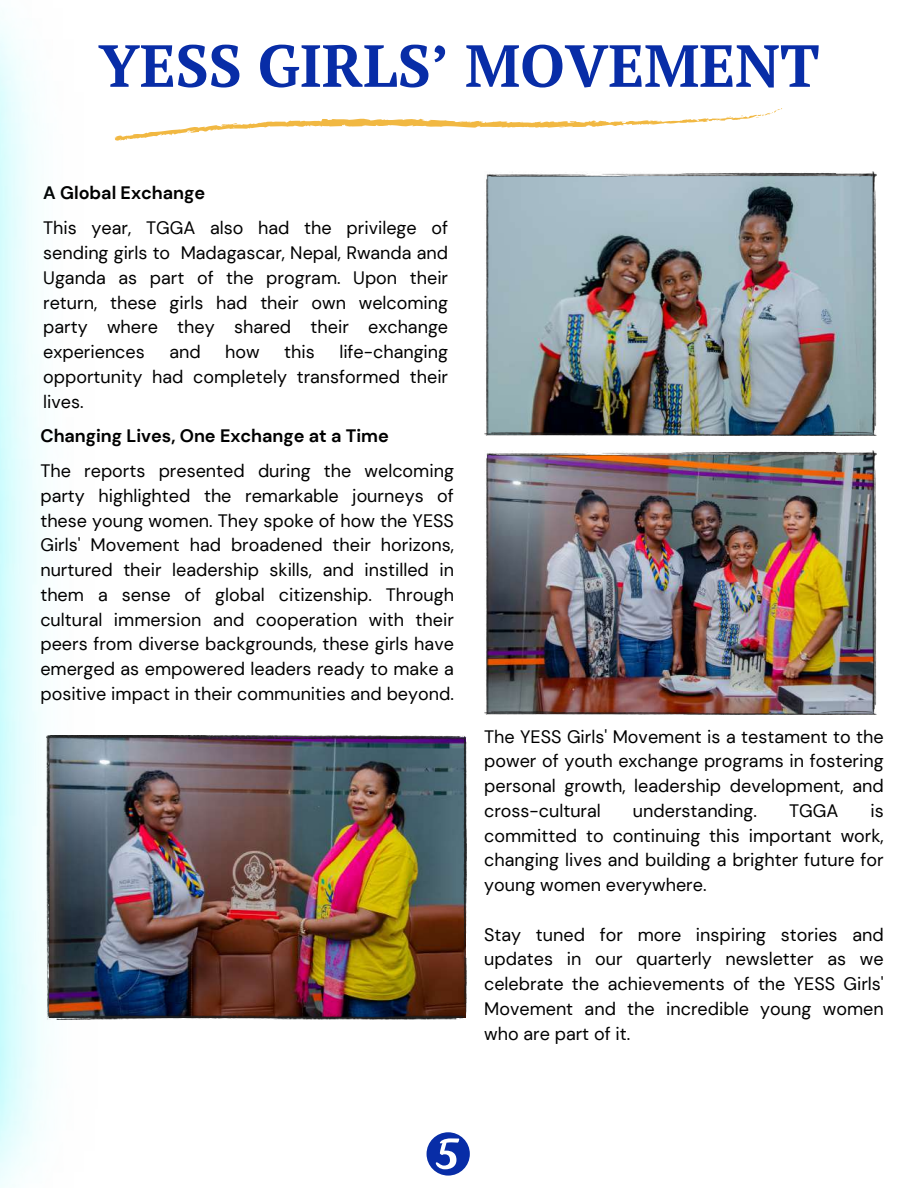
<style>
.page{position:relative;width:918px;height:1188px;background:#fff}
.page>*{position:absolute;margin:0;border:0;box-sizing:border-box;transform-origin:0 0}
.t1{font:700 59.25px "PT Serif";color:#082da7}
.t2{font:18px/24.8px "DM Sans";color:#000;text-align:justify}
.t3{font:700 18px "DM Sans";color:#000}
</style>
<div class="page">
<svg style="left:114px;top:108px;width:668px;height:33px"></svg>
<img style="left:484px;top:172px;width:393px;height:264px">
<img style="left:484px;top:451px;width:393px;height:264px">
<img style="left:98px;top:735px;width:368px;height:284px">
<img style="left:0;top:22px;width:98px;height:1166px">
<svg style="left:427px;top:1132px;width:42px;height:43px"></svg>
<h1 class="t1" style="left:98px;top:25px;width:723px">YESS GIRLS’ MOVEMENT</h1>
<p class="t3" style="left:43px;top:181px;width:164px">A Global Exchange</p>
<p class="t2" style="left:43px;top:216px;width:406px">This year, TGGA also had the privilege of sending girls to Madagascar, Nepal, Rwanda and Uganda as part of the program. Upon their return, these girls had their own welcoming party where they shared their exchange experiences</p>
<p class="t2" style="left:43px;top:340px;width:406px;text-indent:296px">life-changing opportunity had completely transformed their lives.</p>
<p class="t3" style="left:40px;top:424px;width:350px">Changing Lives, One Exchange at a Time</p>
<p class="t2" style="left:40px;top:459px;width:415px">The reports presented during the welcoming party highlighted the remarkable journeys of these young women. They spoke of how the YESS Girls' Movement had broadened their horizons, nurtured their leadership skills, and instilled in them a sense of global citizenship. Through cultural immersion and cooperation with their peers from diverse backgrounds, these girls have emerged as empowered leaders ready to make a positive impact in their communities and beyond.</p>
<p class="t2" style="left:169px;top:340px;width:33px">and</p>
<p class="t2" style="left:225px;top:340px;width:36px">how</p>
<p class="t2" style="left:284px;top:340px;width:32px">this</p>
<p class="t2" style="left:484px;top:724px;width:401px">The YESS Girls' Movement is a testament to the power of youth exchange programs in fostering personal growth, leadership development, and cross-cultural</p>
<p class="t2" style="left:484px;top:798px;width:401px;text-indent:386px">is committed to continuing this important work, changing lives and building a brighter future for young women everywhere.</p>
<p class="t2" style="left:484px;top:922px;width:401px">Stay tuned for more inspiring stories and updates in our quarterly newsletter as we celebrate the achievements of the YESS Girls' Movement and the incredible young women who are part of it.</p>
<p class="t2" style="left:633px;top:798px;width:126px">understanding.</p>
<p class="t2" style="left:789px;top:798px;width:51px">TGGA</p>
</div>
